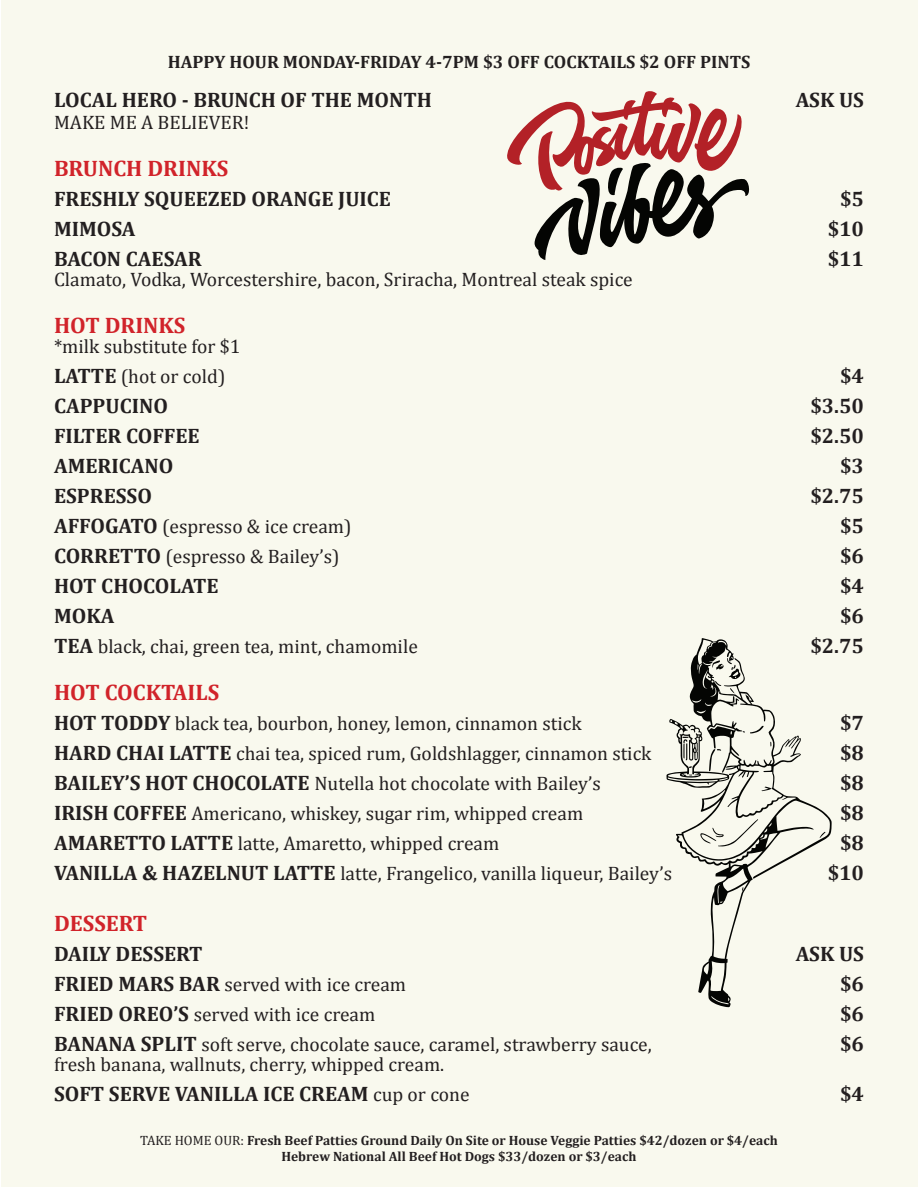
<style>
.page{position:relative;width:918px;height:1188px;background:#fff}
.page>*{position:absolute;margin:0;border:0;box-sizing:border-box;transform-origin:0 0}
.t1{font:700 22.5px "Cambria";color:#d1232a}
.t2{font:700 21px "Cambria";color:#231f20}
.t3{font:19.5px "Cambria";color:#231f20}
.t4{font:700 18px "Cambria";color:#231f20}
.t5{font:700 13.5px "Cambria";color:#231f20}
.s1{font-weight:700;font-size:21px}
.s2{font-weight:400;font-size:19.5px}
.s3{font-weight:400}
</style>
<div class="page">
<div style="left:2px;top:0;width:916px;height:1186px;background:#f9f9ee"></div>
<svg style="left:667px;top:719px;width:9px;height:63px"></svg>
<svg style="left:676px;top:638px;width:156px;height:370px"></svg>
<svg style="left:507px;top:91px;width:243px;height:169px"></svg>
<p class="t4" style="left:168px;top:51px;width:584px">HAPPY HOUR MONDAY-FRIDAY 4-7PM $3 OFF COCKTAILS $2 OFF PINTS</p>
<p class="t2" style="left:54px;top:87px;width:379px">LOCAL HERO - BRUNCH OF THE MONTH</p>
<p class="t2" style="left:796px;top:87px;width:70px">ASK US</p>
<p class="t3" style="left:54px;top:111px;width:197px">MAKE ME A BELIEVER!</p>
<p class="t1" style="left:54px;top:155px;width:176px">BRUNCH DRINKS</p>
<p class="t2" style="left:54px;top:187px;width:339px">FRESHLY SQUEEZED ORANGE JUICE</p>
<p class="t2" style="left:840px;top:187px;width:25px">$5</p>
<p class="t2" style="left:54px;top:217px;width:83px">MIMOSA</p>
<p class="t2" style="left:828px;top:217px;width:38px">$10</p>
<p class="t2" style="left:54px;top:247px;width:149px">BACON CAESAR</p>
<p class="t2" style="left:828px;top:247px;width:38px">$11</p>
<p class="t3" style="left:54px;top:268px;width:580px">Clamato, Vodka, Worcestershire, bacon, Sriracha, Montreal steak spice</p>
<p class="t1" style="left:54px;top:312px;width:133px">HOT DRINKS</p>
<p class="t3" style="left:54px;top:334px;width:188px">*milk substitute for $1</p>
<p class="t3" style="left:54px;top:364px;width:173px"><span class="s1">LATTE</span> (hot or cold)</p>
<p class="t2" style="left:840px;top:363px;width:25px">$4</p>
<p class="t2" style="left:54px;top:393px;width:115px">CAPPUCINO</p>
<p class="t2" style="left:810px;top:393px;width:55px">$3.50</p>
<p class="t2" style="left:54px;top:423px;width:147px">FILTER COFFEE</p>
<p class="t2" style="left:810px;top:423px;width:55px">$2.50</p>
<p class="t2" style="left:54px;top:453px;width:121px">AMERICANO</p>
<p class="t2" style="left:840px;top:453px;width:25px">$3</p>
<p class="t2" style="left:54px;top:483px;width:99px">ESPRESSO</p>
<p class="t2" style="left:810px;top:483px;width:55px">$2.75</p>
<p class="t3" style="left:54px;top:514px;width:299px"><span class="s1">AFFOGATO</span> (espresso &amp; ice cream)</p>
<p class="t2" style="left:840px;top:513px;width:25px">$5</p>
<p class="t3" style="left:54px;top:544px;width:287px"><span class="s1">CORRETTO</span> (espresso &amp; Bailey’s)</p>
<p class="t2" style="left:840px;top:543px;width:25px">$6</p>
<p class="t2" style="left:54px;top:573px;width:166px">HOT CHOCOLATE</p>
<p class="t2" style="left:840px;top:573px;width:25px">$4</p>
<p class="t2" style="left:54px;top:603px;width:62px">MOKA</p>
<p class="t2" style="left:840px;top:603px;width:25px">$6</p>
<p class="t3" style="left:54px;top:634px;width:365px"><span class="s1">TEA</span> black, chai, green tea, mint, chamomile</p>
<p class="t2" style="left:810px;top:633px;width:55px">$2.75</p>
<p class="t1" style="left:54px;top:678px;width:167px">HOT COCKTAILS</p>
<p class="t3" style="left:54px;top:712px;width:529px"><span class="s1">HOT TODDY</span> black tea, bourbon, honey, lemon, cinnamon stick</p>
<p class="t2" style="left:840px;top:710px;width:25px">$7</p>
<p class="t3" style="left:54px;top:742px;width:599px"><span class="s1">HARD CHAI LATTE</span> chai tea, spiced rum, Goldshlagger, cinnamon stick</p>
<p class="t2" style="left:840px;top:740px;width:25px">$8</p>
<p class="t3" style="left:54px;top:772px;width:548px"><span class="s1">BAILEY’S HOT CHOCOLATE</span> Nutella hot chocolate with Bailey’s</p>
<p class="t2" style="left:840px;top:770px;width:25px">$8</p>
<p class="t3" style="left:54px;top:802px;width:531px"><span class="s1">IRISH COFFEE</span> Americano, whiskey, sugar rim, whipped cream</p>
<p class="t2" style="left:840px;top:800px;width:25px">$8</p>
<p class="t3" style="left:54px;top:832px;width:447px"><span class="s1">AMARETTO LATTE</span> latte, Amaretto, whipped cream</p>
<p class="t2" style="left:840px;top:830px;width:25px">$8</p>
<p class="t3" style="left:54px;top:862px;width:620px"><span class="s1">VANILLA &amp; HAZELNUT LATTE</span> latte, Frangelico, vanilla liqueur, Bailey’s</p>
<p class="t2" style="left:828px;top:860px;width:38px">$10</p>
<p class="t1" style="left:54px;top:910px;width:95px">DESSERT</p>
<p class="t2" style="left:54px;top:941px;width:150px">DAILY DESSERT</p>
<p class="t2" style="left:796px;top:941px;width:70px">ASK US</p>
<p class="t3" style="left:54px;top:973px;width:354px"><span class="s1">FRIED MARS BAR</span> served with ice cream</p>
<p class="t2" style="left:840px;top:971px;width:25px">$6</p>
<p class="t3" style="left:54px;top:1003px;width:323px"><span class="s1">FRIED OREO’S</span> served with ice cream</p>
<p class="t2" style="left:840px;top:1001px;width:25px">$6</p>
<p class="t3" style="left:54px;top:1033px;width:599px"><span class="s1">BANANA SPLIT</span> soft serve, chocolate sauce, caramel, strawberry sauce,</p>
<p class="t2" style="left:840px;top:1031px;width:25px">$6</p>
<p class="t3" style="left:54px;top:1053px;width:392px">fresh banana, wallnuts, cherry, whipped cream.</p>
<p class="t2" style="left:54px;top:1081px;width:417px">SOFT SERVE VANILLA ICE CREAM <span class="s2">cup or cone</span></p>
<p class="t2" style="left:840px;top:1081px;width:25px">$4</p>
<p class="t5" style="left:140px;top:1132px;width:639px"><span class="s3">TAKE HOME OUR:</span> Fresh Beef Patties Ground Daily On Site or House Veggie Patties $42/dozen or $4/each</p>
<p class="t5" style="left:281px;top:1148px;width:357px">Hebrew National All Beef Hot Dogs $33/dozen or $3/each</p>
</div>
